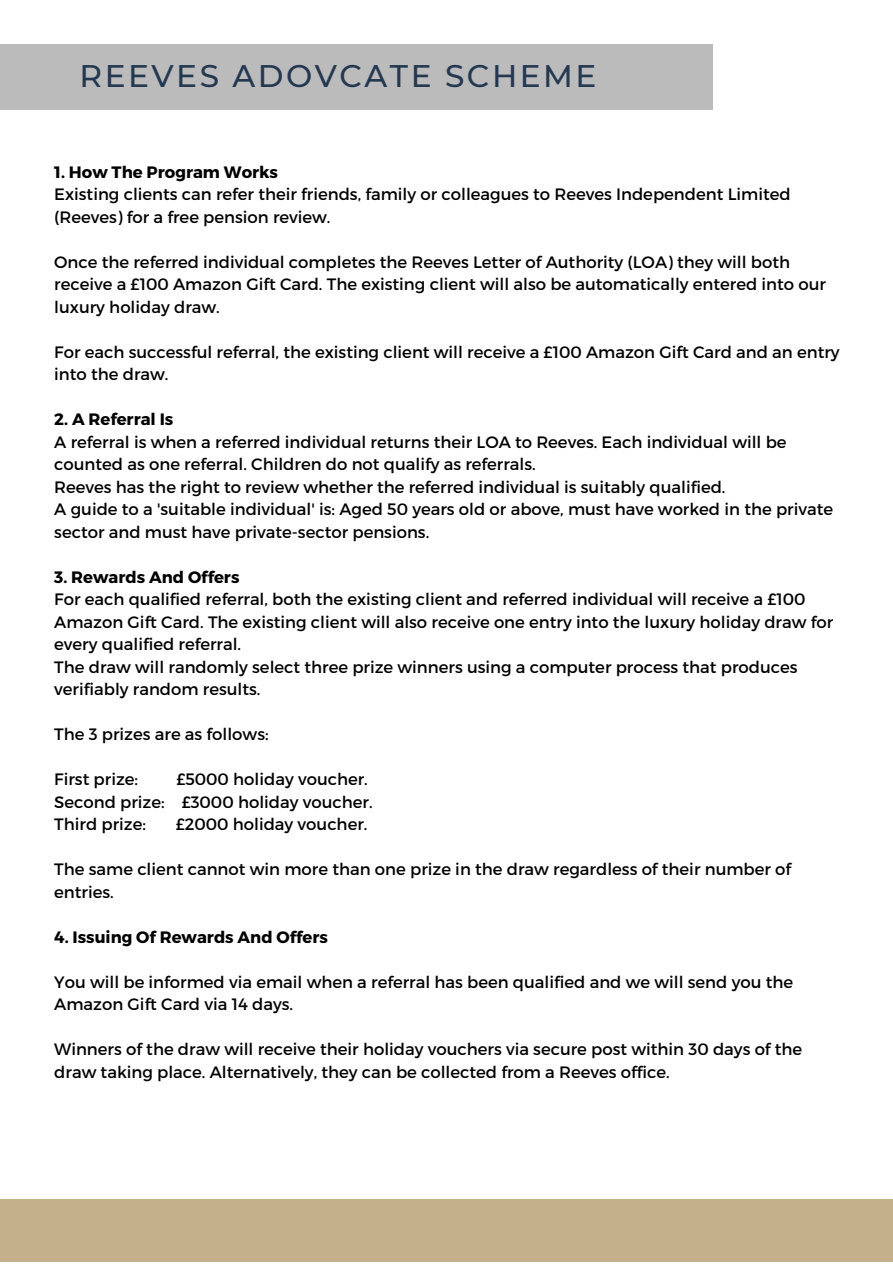
<style>
.page{position:relative;width:893px;height:1264px;background:#fff}
.page>*{position:absolute;margin:0;border:0;box-sizing:border-box;transform-origin:0 0}
.t1{font:500 31.2px "Montserrat";letter-spacing:.08em;color:#243851}
.t2{font:16.5px/22.5px "Montserrat";color:#000}
.t3{font:700 16.5px "Montserrat";color:#000}
</style>
<div class="page">
<div style="left:0;top:44px;width:713px;height:65px;background:#bbb"></div>
<div style="left:0;top:1199px;width:892px;height:63px;background:#c5b08c"></div>
<h1 class="t1" style="left:80px;top:57px;width:518px">REEVES ADOVCATE SCHEME</h1>
<p class="t3" style="left:54px;top:161px;width:225px">1. How The Program Works</p>
<p class="t2" style="left:54px;top:182px;width:737px">Existing clients can refer their friends, family or colleagues to Reeves Independent Limited (Reeves) for a free pension review.</p>
<p class="t2" style="left:54px;top:250px;width:773px">Once the referred individual completes the Reeves Letter of Authority (LOA) they will both receive a £100 Amazon Gift Card. The existing client will also be automatically entered into our luxury holiday draw.</p>
<p class="t2" style="left:54px;top:340px;width:786px">For each successful referral, the existing client will receive a £100 Amazon Gift Card and an entry into the draw.</p>
<p class="t3" style="left:54px;top:408px;width:121px">2. A Referral Is</p>
<p class="t2" style="left:54px;top:430px;width:780px">A referral is when a referred individual returns their LOA to Reeves. Each individual will be counted as one referral. Children do not qualify as referrals.<br>Reeves has the right to review whether the referred individual is suitably qualified.<br>A guide to a 'suitable individual' is: Aged 50 years old or above, must have worked in the private sector and must have private-sector pensions.</p>
<p class="t3" style="left:54px;top:566px;width:187px">3. Rewards And Offers</p>
<p class="t2" style="left:54px;top:587px;width:780px">For each qualified referral, both the existing client and referred individual will receive a £100<br>Amazon Gift Card. The existing client will also receive one entry into the luxury holiday draw for every qualified referral.<br>The draw will randomly select three prize winners using a computer process that produces verifiably random results.</p>
<p class="t2" style="left:54px;top:722px;width:216px">The 3 prizes are as follows:</p>
<p class="t2" style="left:54px;top:767px;width:85px">First prize:</p>
<p class="t2" style="left:54px;top:767px;width:320px;text-indent:122px">£5000 holiday voucher.<br>Second prize: £3000 holiday voucher.<br>Third prize:</p>
<p class="t2" style="left:176px;top:812px;width:193px">£2000 holiday voucher.</p>
<p class="t2" style="left:54px;top:857px;width:738px">The same client cannot win more than one prize in the draw regardless of their number of entries.</p>
<p class="t3" style="left:54px;top:926px;width:275px">4. Issuing Of Rewards And Offers</p>
<p class="t2" style="left:54px;top:969px;width:740px">You will be informed via email when a referral has been qualified and we will send you the<br>Amazon Gift Card via 14 days.</p>
<p class="t2" style="left:54px;top:1037px;width:749px">Winners of the draw will receive their holiday vouchers via secure post within 30 days of the draw taking place. Alternatively, they can be collected from a Reeves office.</p>
</div>
